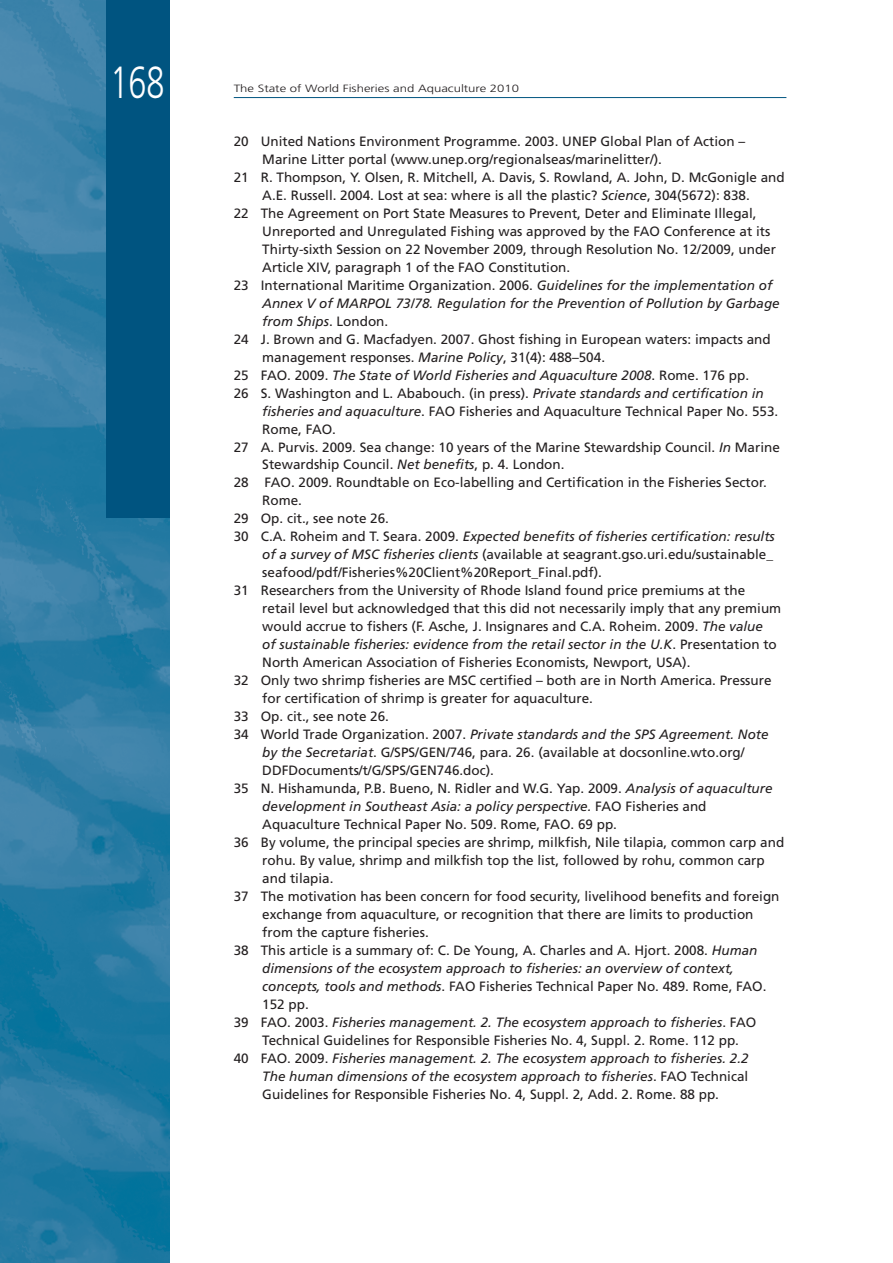
<style>
.page{position:relative;width:893px;height:1263px;background:#fff}
.page>*{position:absolute;margin:0;border:0;box-sizing:border-box;transform-origin:0 0}
.t1{font:300 45px "Frutiger LT Std";color:#fff;scale:.72 1}
.t2{font:13.5px "Frutiger LT Std";color:#231f20}
.t3{font:italic 13.5px "Frutiger LT Std";color:#231f20}
.t4{font:300 10.5px "Frutiger LT Std";color:#231f20;scale:1.25 1}
.s1{font-style:italic}
.s2{font-style:normal}
</style>
<div class="page">
<img style="left:0;top:0;width:170px;height:1263px">
<div style="left:106px;top:0;width:64px;height:518px;background:#005480"></div>
<hr style="left:234px;top:97px;width:552px;height:1px;background:#005480">
<h1 class="t1" style="left:110px;top:63px;width:77px">168</h1>
<p class="t4" style="left:234px;top:84px;width:230px">The State of World Fisheries and Aquaculture 2010</p>
<p class="t2" style="left:234px;top:135px;width:513px">20 United Nations Environment Programme. 2003. UNEP Global Plan of Action –</p>
<p class="t2" style="left:262px;top:153px;width:401px">Marine Litter portal (www.unep.org/regionalseas/marinelitter/).</p>
<p class="t2" style="left:234px;top:171px;width:552px">21 R. Thompson, Y. Olsen, R. Mitchell, A. Davis, S. Rowland, A. John, D. McGonigle and</p>
<p class="t2" style="left:262px;top:189px;width:489px">A.E. Russell. 2004. Lost at sea: where is all the plastic? <span class="s1">Science</span>, 304(5672): 838.</p>
<p class="t2" style="left:234px;top:207px;width:524px">22 The Agreement on Port State Measures to Prevent, Deter and Eliminate Illegal,</p>
<p class="t2" style="left:262px;top:225px;width:509px">Unreported and Unregulated Fishing was approved by the FAO Conference at its</p>
<p class="t2" style="left:262px;top:243px;width:515px">Thirty-sixth Session on 22 November 2009, through Resolution No. 12/2009, under</p>
<p class="t2" style="left:262px;top:261px;width:309px">Article XIV, paragraph 1 of the FAO Constitution.</p>
<p class="t2" style="left:234px;top:279px;width:540px">23 International Maritime Organization. 2006. <span class="s1">Guidelines for the implementation of</span></p>
<p class="t3" style="left:262px;top:297px;width:519px">Annex V of MARPOL 73/78. Regulation for the Prevention of Pollution by Garbage</p>
<p class="t3" style="left:262px;top:315px;width:127px">from Ships<span class="s2">. London.</span></p>
<p class="t2" style="left:234px;top:333px;width:538px">24 J. Brown and G. Macfadyen. 2007. Ghost fishing in European waters: impacts and</p>
<p class="t2" style="left:262px;top:351px;width:344px">management responses. <span class="s1">Marine Policy</span>, 31(4): 488–504.</p>
<p class="t3" style="left:234px;top:369px;width:517px"><span class="s2">25 FAO. 2009.</span> The State of World Fisheries and Aquaculture 2008<span class="s2">. Rome. 176 pp.</span></p>
<p class="t2" style="left:234px;top:387px;width:531px">26 S. Washington and L. Ababouch. (in press). <span class="s1">Private standards and certification in</span></p>
<p class="t2" style="left:262px;top:405px;width:517px"><span class="s1">fisheries and aquaculture</span>. FAO Fisheries and Aquaculture Technical Paper No. 553.</p>
<p class="t2" style="left:262px;top:423px;width:75px">Rome, FAO.</p>
<p class="t2" style="left:234px;top:441px;width:547px">27 A. Purvis. 2009. Sea change: 10 years of the Marine Stewardship Council. <span class="s1">In</span> Marine</p>
<p class="t2" style="left:262px;top:459px;width:304px">Stewardship Council. <span class="s1">Net benefits</span>, p. 4. London.</p>
<p class="t2" style="left:234px;top:477px;width:534px">28 FAO. 2009. Roundtable on Eco-labelling and Certification in the Fisheries Sector.</p>
<p class="t2" style="left:262px;top:495px;width:41px">Rome.</p>
<p class="t2" style="left:234px;top:513px;width:157px">29 Op. cit., see note 26.</p>
<p class="t3" style="left:234px;top:531px;width:543px"><span class="s2">30 C.A. Roheim and T. Seara. 2009.</span> Expected benefits of fisheries certification: results</p>
<p class="t2" style="left:262px;top:549px;width:512px"><span class="s1">of a survey of MSC fisheries clients</span> (available at seagrant.gso.uri.edu/sustainable_</p>
<p class="t2" style="left:262px;top:567px;width:341px">seafood/pdf/Fisheries%20Client%20Report_Final.pdf).</p>
<p class="t2" style="left:234px;top:585px;width:513px">31 Researchers from the University of Rhode Island found price premiums at the</p>
<p class="t2" style="left:262px;top:603px;width:520px">retail level but acknowledged that this did not necessarily imply that any premium</p>
<p class="t2" style="left:262px;top:621px;width:502px">would accrue to fishers (F. Asche, J. Insignares and C.A. Roheim. 2009. <span class="s1">The value</span></p>
<p class="t3" style="left:262px;top:639px;width:516px">of sustainable fisheries: evidence from the retail sector in the U.K<span class="s2">. Presentation to</span></p>
<p class="t2" style="left:262px;top:657px;width:430px">North American Association of Fisheries Economists, Newport, USA).</p>
<p class="t2" style="left:234px;top:675px;width:539px">32 Only two shrimp fisheries are MSC certified – both are in North America. Pressure</p>
<p class="t2" style="left:262px;top:693px;width:332px">for certification of shrimp is greater for aquaculture.</p>
<p class="t2" style="left:234px;top:711px;width:157px">33 Op. cit., see note 26.</p>
<p class="t3" style="left:234px;top:729px;width:536px"><span class="s2">34 World Trade Organization. 2007.</span> Private standards and the SPS Agreement. Note</p>
<p class="t2" style="left:262px;top:747px;width:484px"><span class="s1">by the Secretariat</span>. G/SPS/GEN/746, para. 26. (available at docsonline.wto.org/</p>
<p class="t2" style="left:262px;top:765px;width:233px">DDFDocuments/t/G/SPS/GEN746.doc).</p>
<p class="t2" style="left:234px;top:783px;width:540px">35 N. Hishamunda, P.B. Bueno, N. Ridler and W.G. Yap. 2009. <span class="s1">Analysis of aquaculture</span></p>
<p class="t3" style="left:262px;top:801px;width:446px">development in Southeast Asia: a policy perspective. <span class="s2">FAO Fisheries and</span></p>
<p class="t2" style="left:262px;top:819px;width:356px">Aquaculture Technical Paper No. 509. Rome, FAO. 69 pp.</p>
<p class="t2" style="left:234px;top:837px;width:552px">36 By volume, the principal species are shrimp, milkfish, Nile tilapia, common carp and</p>
<p class="t2" style="left:262px;top:855px;width:504px">rohu. By value, shrimp and milkfish top the list, followed by rohu, common carp</p>
<p class="t2" style="left:262px;top:873px;width:73px">and tilapia.</p>
<p class="t2" style="left:234px;top:891px;width:547px">37 The motivation has been concern for food security, livelihood benefits and foreign</p>
<p class="t2" style="left:262px;top:909px;width:493px">exchange from aquaculture, or recognition that there are limits to production</p>
<p class="t2" style="left:262px;top:927px;width:168px">from the capture fisheries.</p>
<p class="t2" style="left:234px;top:945px;width:525px">38 This article is a summary of: C. De Young, A. Charles and A. Hjort. 2008. <span class="s1">Human</span></p>
<p class="t3" style="left:262px;top:963px;width:473px">dimensions of the ecosystem approach to fisheries: an overview of context,</p>
<p class="t2" style="left:262px;top:981px;width:506px"><span class="s1">concepts, tools and methods</span>. FAO Fisheries Technical Paper No. 489. Rome, FAO.</p>
<p class="t2" style="left:262px;top:999px;width:48px">152 pp.</p>
<p class="t3" style="left:234px;top:1017px;width:524px"><span class="s2">39 FAO. 2003.</span> Fisheries management. 2. The ecosystem approach to fisheries<span class="s2">. FAO</span></p>
<p class="t2" style="left:262px;top:1035px;width:478px">Technical Guidelines for Responsible Fisheries No. 4, Suppl. 2. Rome. 112 pp.</p>
<p class="t3" style="left:234px;top:1053px;width:516px"><span class="s2">40 FAO. 2009.</span> Fisheries management. 2. The ecosystem approach to fisheries. 2.2</p>
<p class="t3" style="left:262px;top:1071px;width:487px">The human dimensions of the ecosystem approach to fisheries<span class="s2">. FAO Technical</span></p>
<p class="t2" style="left:262px;top:1089px;width:458px">Guidelines for Responsible Fisheries No. 4, Suppl. 2, Add. 2. Rome. 88 pp.</p>
</div>
